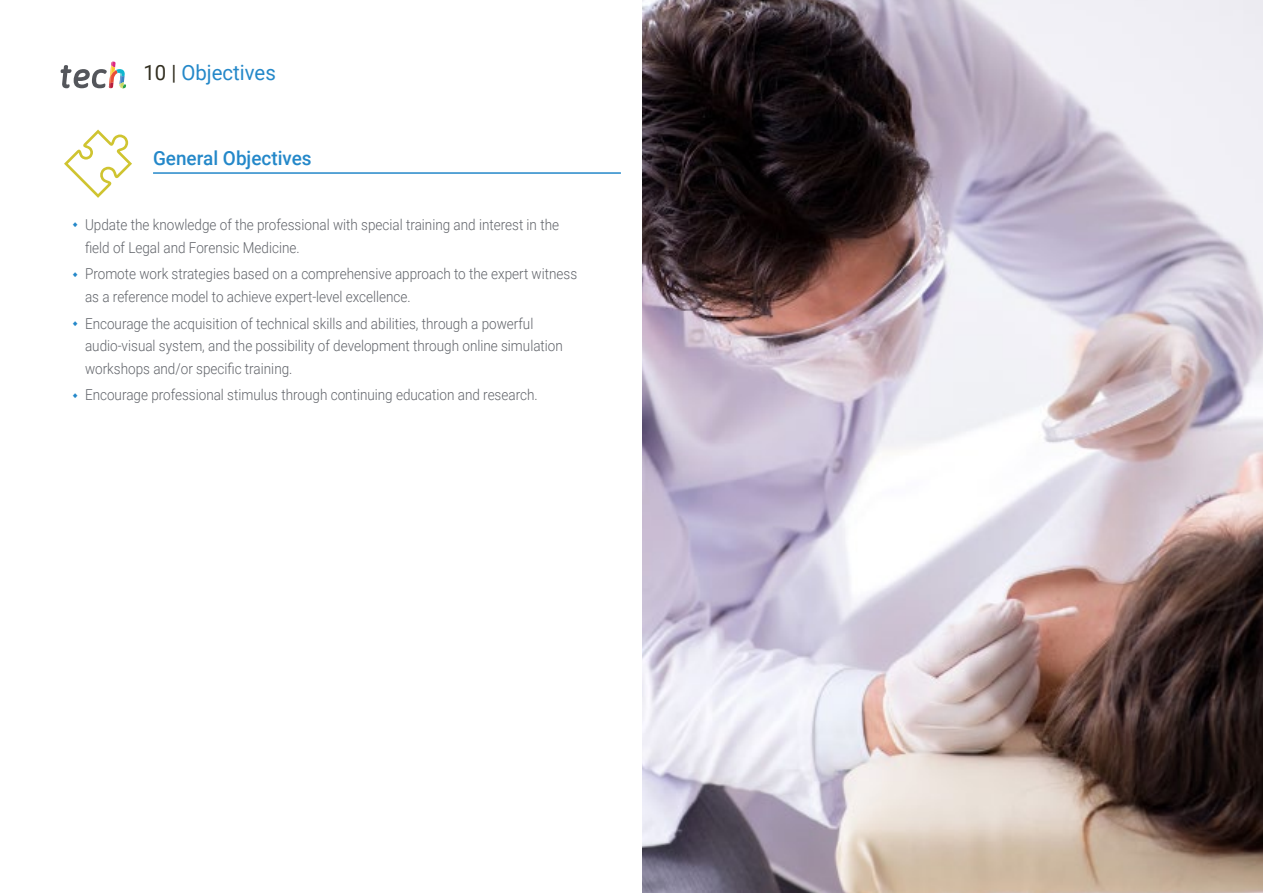
<style>
.page{position:relative;width:1263px;height:893px;background:#fff}
.page>*{position:absolute;margin:0;border:0;box-sizing:border-box;transform-origin:0 0}
.t1{font:21px "Roboto";color:#2488c9}
.t2{font:500 19.5px "Roboto";color:#2488c9}
.t3{font:300 15px/22.5px "Roboto";color:#61646a;scale:.9 1}
.s1{color:#312e20}
</style>
<div class="page">
<hr style="left:153px;top:173px;width:468px;height:1px;background:#2488c9">
<svg style="left:64px;top:130px;width:68px;height:68px"></svg>
<img style="left:642px;top:0;width:621px;height:893px">
<svg style="left:61px;top:62px;width:65px;height:27px"></svg>
<h1 class="t1" style="left:144px;top:57px;width:134px"><span class="s1">10 |</span> Objectives</h1>
<h2 class="t2" style="left:153px;top:144px;width:160px">General Objectives</h2>
<p class="t3" style="left:85px;top:213px;width:528px">Update the knowledge of the professional with special training and interest in the field of Legal and Forensic Medicine.</p>
<p class="t3" style="left:85px;top:262px;width:548px">Promote work strategies based on a comprehensive approach to the expert witness as a reference model to achieve expert-level excellence.</p>
<p class="t3" style="left:85px;top:311px;width:532px">Encourage the acquisition of technical skills and abilities, through a powerful audio-visual system, and the possibility of development through online simulation workshops and/or specific training.</p>
<p class="t3" style="left:85px;top:383px;width:504px">Encourage professional stimulus through continuing education and research.</p>
</div>
